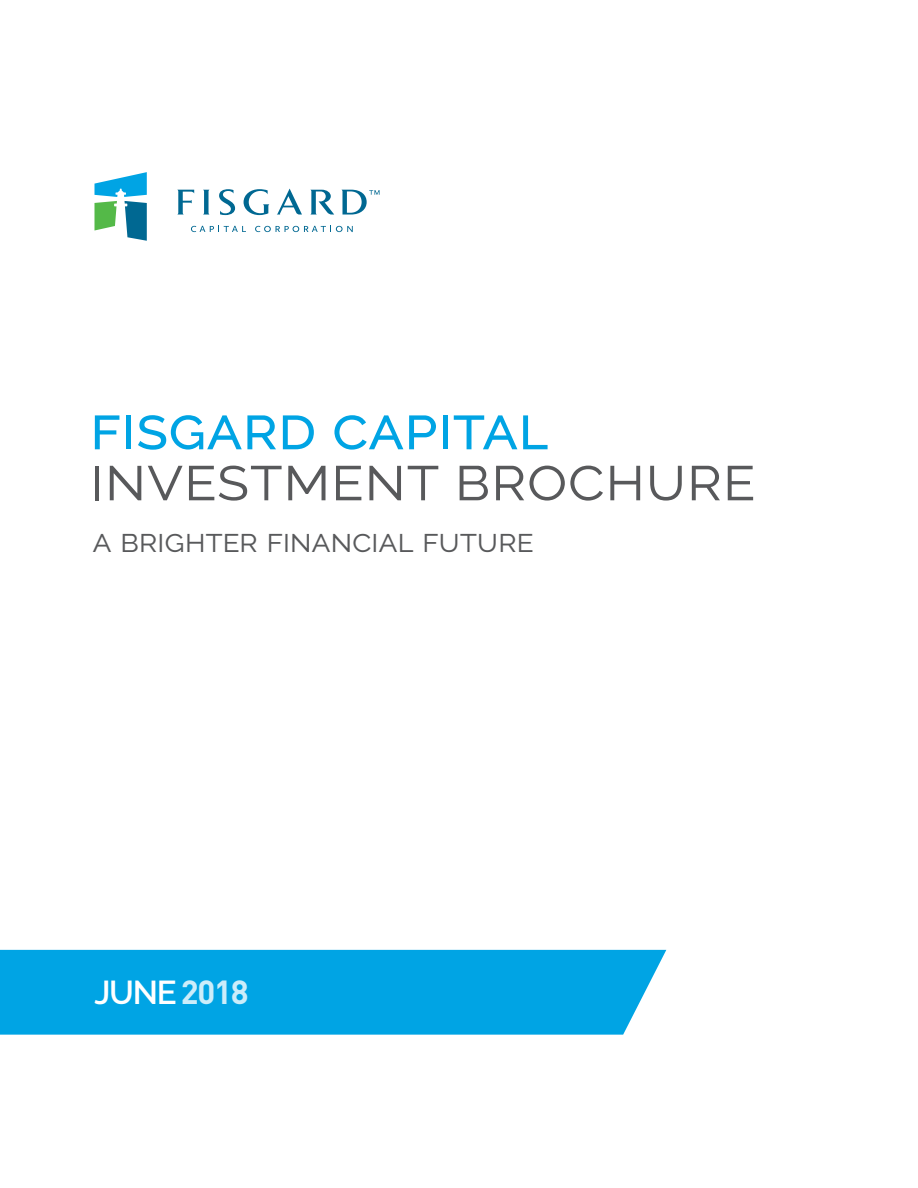
<style>
.page{position:relative;width:918px;height:1188px;background:#fff}
.page>*{position:absolute;margin:0;border:0;box-sizing:border-box;transform-origin:0 0}
.t1{font:63px "Raleway";color:#58595b}
.t2{font:500 61.5px "Raleway";color:#00a4e4}
.t3{font:33px "Raleway";letter-spacing:-.01em;color:#58595b}
.t4{font:600 33px "Raleway";color:#fff}
.s1{font-family:"DINOT";font-weight:700;color:#ccedfa}
</style>
<div class="page">
<svg style="left:191px;top:226px;width:55px;height:6px"></svg>
<svg style="left:255px;top:226px;width:98px;height:6px"></svg>
<svg style="left:177px;top:190px;width:17px;height:25px"></svg>
<svg style="left:203px;top:190px;width:7px;height:25px"></svg>
<svg style="left:219px;top:189px;width:16px;height:26px"></svg>
<svg style="left:244px;top:189px;width:25px;height:26px"></svg>
<svg style="left:277px;top:189px;width:25px;height:26px"></svg>
<svg style="left:310px;top:190px;width:24px;height:25px"></svg>
<svg style="left:95px;top:172px;width:52px;height:69px"></svg>
<svg style="left:342px;top:190px;width:38px;height:25px"></svg>
<div style="left:0;top:950px;width:666px;height:85px;background:#00a4e4"></div>
<h2 class="t2" style="left:90px;top:392px;width:460px">fisgard capital</h2>
<h1 class="t1" style="left:90px;top:442px;width:667px">investment brochure</h1>
<p class="t3" style="left:92px;top:521px;width:443px">a brighter financial future</p>
<p class="t4" style="left:94px;top:973px;width:156px">JUNE <span class="s1">2018</span></p>
</div>
